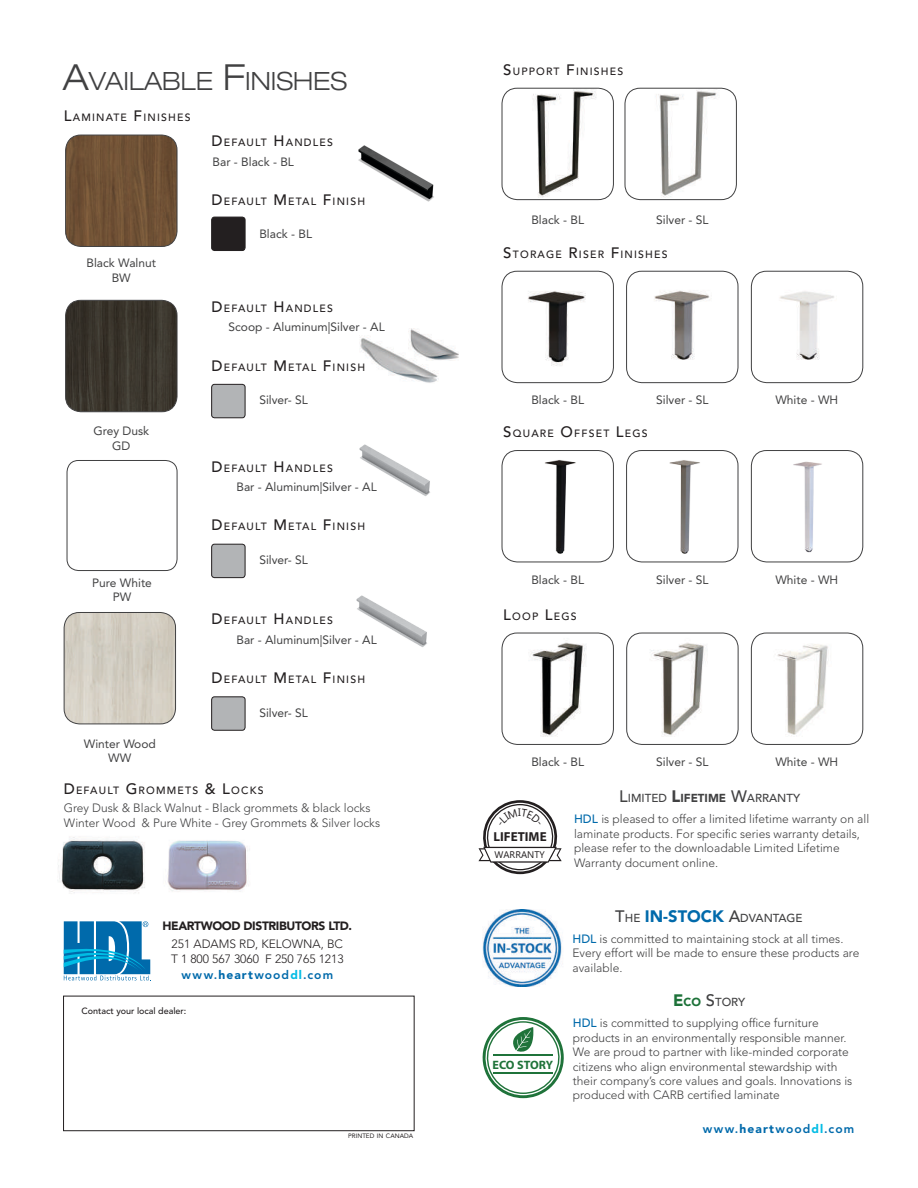
<style>
.page{position:relative;width:918px;height:1188px;background:#fff}
.page>*{position:absolute;margin:0;border:0;box-sizing:border-box;transform-origin:0 0}
.t1{font:300 expanded 25.2px "Helvetica Neue LT Pro";color:#414142}
.t2{font:700 13.05px "Myriad Pro";color:#231f20}
.t3{font:700 12.15px "Myriad Pro";letter-spacing:-.01em;color:#1f733a}
.t4{font:300 12px/14.4px "Avenir LT Std";color:#414142}
.t5{font:12px/14.4px "Avenir LT Std";color:#414142;text-align:center}
.t6{font:300 12px/15.8px "Avenir LT Std";color:#231f20;text-align:center}
.t7{font:900 12px "Avenir LT Std";letter-spacing:-.03em;color:#231f20}
.t8{font:800 12px "Avenir LT Std";letter-spacing:.09em;color:#006aab}
.t9{font:500 11.55px "Avenir LT Std";color:#414142}
.t10{font:500 10.5px "Avenir LT Std";letter-spacing:.115em;color:#231f20}
.t11{font:9.6px "Myanmar Text";color:#231f20}
.t12{font:500 9px "Avenir LT Std";color:#231f20}
.t13{font:6.3px "Avenir LT Std";color:#231f20}
.s1{font-size:36px}
.s2{font-size:15px}
.s3{font-weight:800;color:#006aab}
.s4{font-weight:900;color:#006aab}
.s5{font-weight:900;color:#05bde5}
.s6{font-size:16.5px}
.s7{font-weight:900;font-size:16.5px}
.s8{font-weight:900}
.s9{font-weight:500;color:#006aab}
.s10{font-weight:900;font-size:16.5px;color:#006aab}
.s11{font-weight:900;font-size:16.5px;color:#1d7239}
.s12{font-weight:900;color:#1d7239}
</style>
<div class="page">
<img style="left:358px;top:145px;width:76px;height:57px">
<img style="left:359px;top:444px;width:71px;height:52px">
<img style="left:356px;top:595px;width:71px;height:52px">
<img style="left:67px;top:460px;width:8px;height:8px">
<div style="left:67px;top:460px;width:110px;height:111px;border:1px solid #414142;border-radius:12px"></div>
<img style="left:64px;top:612px;width:112px;height:112px">
<div style="left:64px;top:612px;width:112px;height:112px;border:1px solid #414142;border-radius:15px"></div>
<img style="left:66px;top:300px;width:111px;height:112px">
<div style="left:65px;top:300px;width:112px;height:112px;border:1px solid #414142;border-radius:15px"></div>
<img style="left:66px;top:135px;width:111px;height:111px">
<div style="left:65px;top:135px;width:112px;height:112px;border:1px solid #414142;border-radius:15px"></div>
<img style="left:654px;top:290px;width:55px;height:70px">
<div style="left:626px;top:271px;width:112px;height:112px;border:1px solid #414142;border-radius:15px"></div>
<img style="left:779px;top:291px;width:55px;height:69px">
<div style="left:751px;top:271px;width:112px;height:112px;border:1px solid #414142;border-radius:15px"></div>
<img style="left:669px;top:451px;width:62px;height:111px">
<div style="left:626px;top:450px;width:112px;height:112px;border:1px solid #414142;border-radius:15px"></div>
<img style="left:761px;top:451px;width:95px;height:111px">
<div style="left:751px;top:450px;width:112px;height:112px;border:1px solid #414142;border-radius:15px"></div>
<img style="left:528px;top:291px;width:58px;height:75px">
<div style="left:502px;top:271px;width:112px;height:112px;border:1px solid #414142;border-radius:15px"></div>
<img style="left:532px;top:90px;width:65px;height:108px">
<div style="left:502px;top:88px;width:112px;height:112px;border:1px solid #414142;border-radius:15px"></div>
<img style="left:656px;top:90px;width:62px;height:107px">
<div style="left:625px;top:88px;width:112px;height:112px;border:1px solid #414142;border-radius:15px"></div>
<img style="left:512px;top:451px;width:94px;height:111px">
<div style="left:502px;top:450px;width:112px;height:112px;border:1px solid #414142;border-radius:15px"></div>
<img style="left:512px;top:633px;width:74px;height:104px">
<div style="left:502px;top:633px;width:112px;height:112px;border:1px solid #414142;border-radius:15px"></div>
<img style="left:632px;top:633px;width:73px;height:111px">
<div style="left:627px;top:633px;width:111px;height:112px;border:1px solid #414142;border-radius:15px"></div>
<img style="left:757px;top:633px;width:71px;height:111px">
<div style="left:751px;top:633px;width:112px;height:112px;border:1px solid #414142;border-radius:15px"></div>
<img style="left:360px;top:336px;width:79px;height:47px">
<img style="left:408px;top:328px;width:51px;height:32px">
<svg style="left:64px;top:921px;width:87px;height:60px"></svg>
<img style="left:483px;top:909px;width:80px;height:77px">
<svg style="left:483px;top:1017px;width:81px;height:81px"></svg>
<div style="left:63px;top:996px;width:351px;height:135px;border:1px solid #231f20"></div>
<img style="left:58px;top:837px;width:87px;height:56px">
<img style="left:167px;top:840px;width:83px;height:52px">
<div style="left:212px;top:217px;width:33px;height:34px;background:#231f20;border-radius:3px"></div>
<div style="left:211px;top:217px;width:34px;height:34px;border:1px solid #231f20;border-radius:3px"></div>
<div style="left:212px;top:384px;width:33px;height:34px;background:#b2b4b6;border-radius:3px"></div>
<div style="left:211px;top:384px;width:34px;height:34px;border:1px solid #231f20;border-radius:3px"></div>
<div style="left:212px;top:544px;width:33px;height:34px;background:#b2b4b6;border-radius:3px"></div>
<div style="left:211px;top:544px;width:34px;height:34px;border:1px solid #231f20;border-radius:3px"></div>
<div style="left:212px;top:697px;width:33px;height:33px;background:#b2b4b6;border-radius:3px"></div>
<div style="left:211px;top:697px;width:34px;height:33px;border:1px solid #231f20;border-radius:3px"></div>
<svg style="left:478px;top:800px;width:84px;height:74px"></svg>
<h1 class="t1" style="left:63px;top:66px;width:286px"><span class="s1">A</span>VAILABLE <span class="s1">F</span>INISHES</h1>
<p class="t10" style="left:64px;top:111px;width:128px"><span class="s2">L</span>AMINATE <span class="s2">F</span>INISHES</p>
<p class="t5" style="left:87px;top:256px;width:71px">Black Walnut<br>BW</p>
<p class="t5" style="left:93px;top:424px;width:57px">Grey Dusk<br>GD</p>
<p class="t5" style="left:92px;top:575px;width:61px">Pure White<br>PW</p>
<p class="t5" style="left:84px;top:736px;width:74px">Winter Wood<br>WW</p>
<p class="t10" style="left:211px;top:136px;width:122px"><span class="s2">D</span>EFAULT <span class="s2">H</span>ANDLES</p>
<p class="t5" style="left:213px;top:155px;width:83px">Bar - Black - BL</p>
<p class="t10" style="left:211px;top:195px;width:155px"><span class="s2">D</span>EFAULT <span class="s2">M</span> ETAL <span class="s2">F</span>INISH</p>
<p class="t5" style="left:259px;top:227px;width:54px">Black - BL</p>
<p class="t10" style="left:211px;top:302px;width:122px"><span class="s2">D</span>EFAULT <span class="s2">H</span>ANDLES</p>
<p class="t5" style="left:228px;top:320px;width:158px">Scoop - Aluminum|Silver - AL</p>
<p class="t10" style="left:211px;top:361px;width:155px"><span class="s2">D</span>EFAULT <span class="s2">M</span> ETAL <span class="s2">F</span>INISH</p>
<p class="t5" style="left:259px;top:393px;width:50px">Silver- SL</p>
<p class="t10" style="left:211px;top:462px;width:122px"><span class="s2">D</span>EFAULT <span class="s2">H</span>ANDLES</p>
<p class="t5" style="left:236px;top:480px;width:142px">Bar - Aluminum|Silver - AL</p>
<p class="t10" style="left:211px;top:521px;width:155px"><span class="s2">D</span>EFAULT <span class="s2">M</span> ETAL <span class="s2">F</span>INISH</p>
<p class="t5" style="left:259px;top:553px;width:50px">Silver- SL</p>
<p class="t10" style="left:211px;top:615px;width:122px"><span class="s2">D</span>EFAULT <span class="s2">H</span>ANDLES</p>
<p class="t5" style="left:236px;top:633px;width:142px">Bar - Aluminum|Silver - AL</p>
<p class="t10" style="left:211px;top:673px;width:155px"><span class="s2">D</span>EFAULT <span class="s2">M</span> ETAL <span class="s2">F</span>INISH</p>
<p class="t5" style="left:259px;top:705px;width:50px">Silver- SL</p>
<p class="t10" style="left:64px;top:784px;width:201px"><span class="s2">D</span> EFAULT <span class="s2">G</span> ROMMETS <span class="s2">&amp; L</span>OCKS</p>
<p class="t4" style="left:64px;top:801px;width:318px">Grey Dusk &amp; Black Walnut - Black grommets &amp; black locks<br>Winter Wood &amp; Pure White - Grey Grommets &amp; Silver locks</p>
<p class="t7" style="left:163px;top:919px;width:191px">HEARTWOOD DISTRIBUTORS LTD.</p>
<p class="t6" style="left:171px;top:936px;width:174px">251 ADAMS RD, KELOWNA, BC<br>T 1 800 567 3060 F 250 765 1213 <span class="s3">www.</span><span class="s4">heart</span><span class="s3">wood</span><span class="s5">dl</span><span class="s3">.com</span></p>
<p class="t12" style="left:82px;top:1006px;width:106px">Contact your local dealer:</p>
<p class="t13" style="left:348px;top:1132px;width:66px">PRINTED IN CANADA</p>
<p class="t10" style="left:503px;top:65px;width:121px"><span class="s2">S</span>UPPORT <span class="s2">F</span>INISHES</p>
<p class="t5" style="left:531px;top:212px;width:54px">Black - BL</p>
<p class="t5" style="left:656px;top:212px;width:54px">Silver - SL</p>
<p class="t10" style="left:503px;top:248px;width:165px"><span class="s2">S</span>TORAGE <span class="s2">R</span>ISER <span class="s2">F</span>INISHES</p>
<p class="t5" style="left:531px;top:393px;width:54px">Black - BL</p>
<p class="t10" style="left:503px;top:428px;width:145px"><span class="s2">S</span>QUARE <span class="s2">O</span>FFSET <span class="s2">L</span>EGS</p>
<p class="t5" style="left:656px;top:393px;width:54px">Silver - SL</p>
<p class="t5" style="left:775px;top:393px;width:64px">White - WH</p>
<p class="t5" style="left:531px;top:572px;width:54px">Black - BL</p>
<p class="t10" style="left:503px;top:610px;width:74px"><span class="s2">L</span>OOP <span class="s2">L</span>EGS</p>
<p class="t5" style="left:656px;top:572px;width:54px">Silver - SL</p>
<p class="t5" style="left:775px;top:572px;width:64px">White - WH</p>
<p class="t5" style="left:531px;top:755px;width:54px">Black - BL</p>
<p class="t5" style="left:656px;top:755px;width:54px">Silver - SL</p>
<p class="t5" style="left:775px;top:755px;width:64px">White - WH</p>
<p class="t2" style="left:494px;top:828px;width:55px">LIFETIME</p>
<p class="t11" style="left:494px;top:849px;width:52px">WARRANTY</p>
<p class="t3" style="left:493px;top:1057px;width:62px">ECO STORY</p>
<p class="t9" style="left:619px;top:792px;width:182px"><span class="s6">L</span>IMITED <span class="s7">L</span><span class="s8">IFETIME</span> <span class="s6">W</span>ARRANTY</p>
<p class="t4" style="left:574px;top:812px;width:297px"><span class="s9">HDL</span> is pleased to offer a limited lifetime warranty on all laminate products. For specific series warranty details, please refer to the downloadable Limited Lifetime Warranty document online.</p>
<p class="t9" style="left:615px;top:911px;width:189px"><span class="s6">T</span>HE <span class="s10">IN-STOCK</span> <span class="s6">A</span>DVANTAGE</p>
<p class="t4" style="left:573px;top:932px;width:288px"><span class="s9">HDL</span> is committed to maintaining stock at all times.<br>Every effort will be made to ensure these products are available.</p>
<p class="t9" style="left:673px;top:996px;width:74px"><span class="s11">E</span><span class="s12">CO</span> <span class="s6">S</span>TORY</p>
<p class="t4" style="left:573px;top:1016px;width:281px"><span class="s9">HDL</span> is committed to supplying office furniture products in an environmentally responsible manner.<br>We are proud to partner with like-minded corporate citizens who align environmental stewardship with their company’s core values and goals. Innovations is produced with CARB certified laminate</p>
<p class="t8" style="left:703px;top:1122px;width:153px">www.<span class="s8">heart</span>wood<span class="s5">dl</span>.com</p>
</div>
